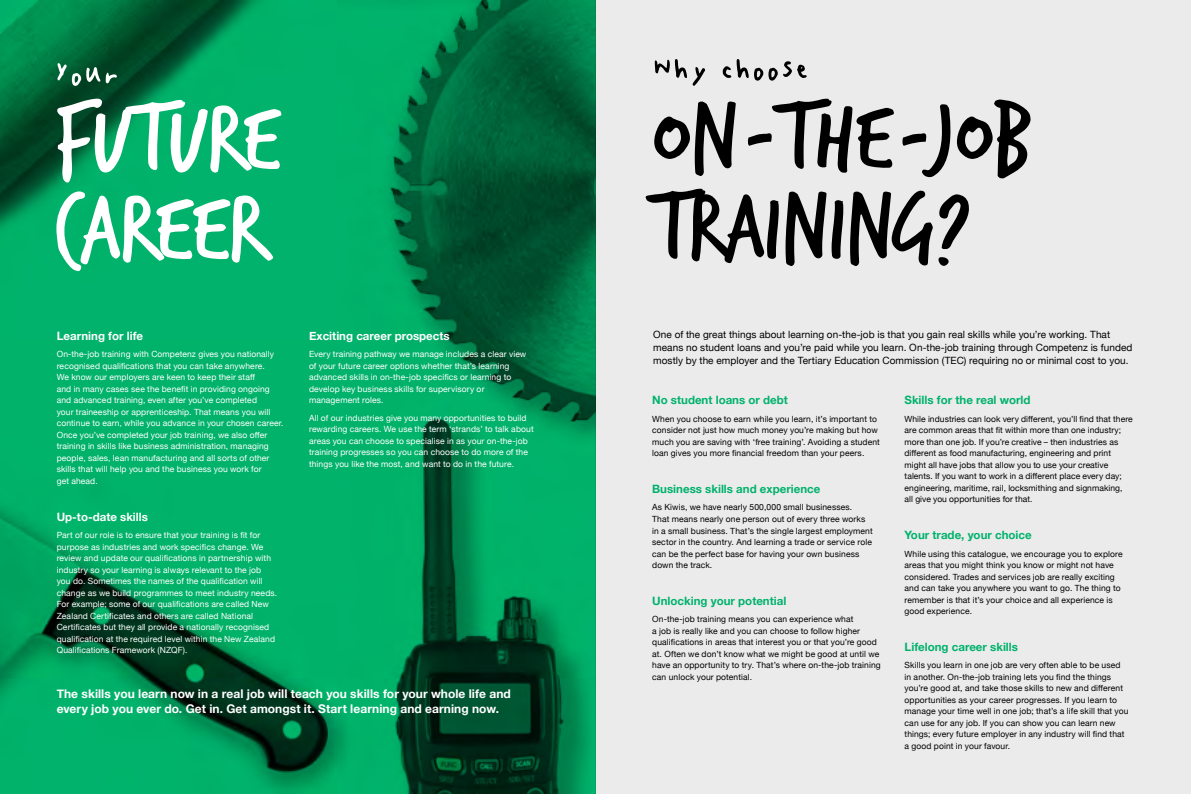
<style>
.page{position:relative;width:1191px;height:794px;background:#fff}
.page>*{position:absolute;margin:0;border:0;box-sizing:border-box;transform-origin:0 0}
.t1{font:100px/90px "Trash Hand";color:#000}
.t2{font:100px/90px "Trash Hand";color:#fff}
.t3{font:50px "Messy Smiling Cactus";color:#000}
.t4{font:50px "Messy Smiling Cactus";color:#fff}
.t5{font:700 12px/15px "Helvetica Neue";letter-spacing:.005em;color:#fff}
.t6{font:700 11.5px "Helvetica Neue";color:#00b26b}
.t7{font:700 11.5px "Helvetica Neue";color:#fff}
.t8{font:10px/13px "Helvetica Neue";letter-spacing:.005em;color:#000}
.t9{font:8.5px/11.5px "Helvetica Neue";letter-spacing:.01em;color:#000}
.t10{font:8.5px/11.5px "Helvetica Neue";letter-spacing:.015em;color:#fff}
</style>
<div class="page">
<div style="left:595px;top:0;width:596px;height:794px;background:#ebebec"></div>
<img style="left:0;top:0;width:595px;height:794px">
<h2 class="t4" style="left:55px;top:56px;width:66px">Your</h2>
<h1 class="t2" style="left:55px;top:98px;width:227px">Future<br>Career</h1>
<h2 class="t3" style="left:652px;top:50px;width:159px">Why choose</h2>
<h1 class="t1" style="left:652px;top:97px;width:381px">on-the-job training?</h1>
<h3 class="t7" style="left:57px;top:327px;width:88px">Learning for life</h3>
<p class="t10" style="left:57px;top:349px;width:228px">On-the-job training with Competenz gives you nationally recognised qualifications that you can take anywhere.<br>We know our employers are keen to keep their staff<br>and in many cases see the benefit in providing ongoing and advanced training, even after you’ve completed<br>your traineeship or apprenticeship. That means you will continue to earn, while you advance in your chosen career.<br>Once you’ve completed your job training, we also offer training in skills like business administration, managing people, sales, lean manufacturing and all sorts of other skills that will help you and the business you work for<br>get ahead.</p>
<h3 class="t7" style="left:57px;top:508px;width:93px">Up-to-date skills</h3>
<p class="t10" style="left:57px;top:530px;width:222px">Part of our role is to ensure that your training is fit for purpose as industries and work specifics change. We review and update our qualifications in partnership with industry so your learning is always relevant to the job you do. Sometimes the names of the qualification will change as we build programmes to meet industry needs.<br>For example; some of our qualifications are called New Zealand Certificates and others are called National Certificates but they all provide a nationally recognised qualification at the required level within the New Zealand Qualifications Framework (NZQF).</p>
<h3 class="t7" style="left:309px;top:327px;width:142px">Exciting career prospects</h3>
<p class="t10" style="left:309px;top:349px;width:219px">Every training pathway we manage includes a clear view of your future career options whether that’s learning advanced skills in on-the-job specifics or learning to develop key business skills for supervisory or management roles.</p>
<p class="t10" style="left:309px;top:412px;width:226px">All of our industries give you many opportunities to build rewarding careers. We use the term ‘strands’ to talk about areas you can choose to specialise in as your on-the-job training progresses so you can choose to do more of the things you like the most, and want to do in the future.</p>
<h3 class="t5" style="left:57px;top:686px;width:456px">The skills you learn now in a real job will teach you skills for your whole life and every job you ever do. Get in. Get amongst it. Start learning and earning now.</h3>
<p class="t8" style="left:653px;top:329px;width:481px">One of the great things about learning on-the-job is that you gain real skills while you’re working. That means no student loans and you’re paid while you learn. On-the-job training through Competenz is funded mostly by the employer and the Tertiary Education Commission (TEC) requiring no or minimal cost to you.</p>
<h3 class="t6" style="left:652px;top:391px;width:137px">No student loans or debt</h3>
<p class="t9" style="left:652px;top:413px;width:229px">When you choose to earn while you learn, it’s important to consider not just how much money you’re making but how much you are saving with ‘free training’. Avoiding a student loan gives you more financial freedom than your peers.</p>
<h3 class="t6" style="left:652px;top:480px;width:170px">Business skills and experience</h3>
<p class="t9" style="left:652px;top:502px;width:222px">As Kiwis, we have nearly 500,000 small businesses.<br>That means nearly one person out of every three works in a small business. That’s the single largest employment sector in the country. And learning a trade or service role can be the perfect base for having your own business down the track.</p>
<h3 class="t6" style="left:652px;top:592px;width:136px">Unlocking your potential</h3>
<p class="t9" style="left:652px;top:614px;width:230px">On-the-job training means you can experience what<br>a job is really like and you can choose to follow higher qualifications in areas that interest you or that you’re good at. Often we don’t know what we might be good at until we have an opportunity to try. That’s where on-the-job training can unlock your potential.</p>
<h3 class="t6" style="left:904px;top:391px;width:128px">Skills for the real world</h3>
<p class="t9" style="left:904px;top:413px;width:230px">While industries can look very different, you’ll find that there are common areas that fit within more than one industry; more than one job. If you’re creative – then industries as different as food manufacturing, engineering and print might all have jobs that allow you to use your creative talents. If you want to work in a different place every day; engineering, maritime, rail, locksmithing and signmaking, all give you opportunities for that.</p>
<h3 class="t6" style="left:904px;top:526px;width:129px">Your trade, your choice</h3>
<p class="t9" style="left:904px;top:548px;width:220px">While using this catalogue, we encourage you to explore areas that you might think you know or might not have considered. Trades and services job are really exciting and can take you anywhere you want to go. The thing to remember is that it’s your choice and all experience is good experience.</p>
<h3 class="t6" style="left:904px;top:638px;width:115px">Lifelong career skills</h3>
<p class="t9" style="left:904px;top:660px;width:225px">Skills you learn in one job are very often able to be used in another. On-the-job training lets you find the things you’re good at, and take those skills to new and different opportunities as your career progresses. If you learn to manage your time well in one job; that’s a life skill that you can use for any job. If you can show you can learn new things; every future employer in any industry will find that a good point in your favour.</p>
</div>
